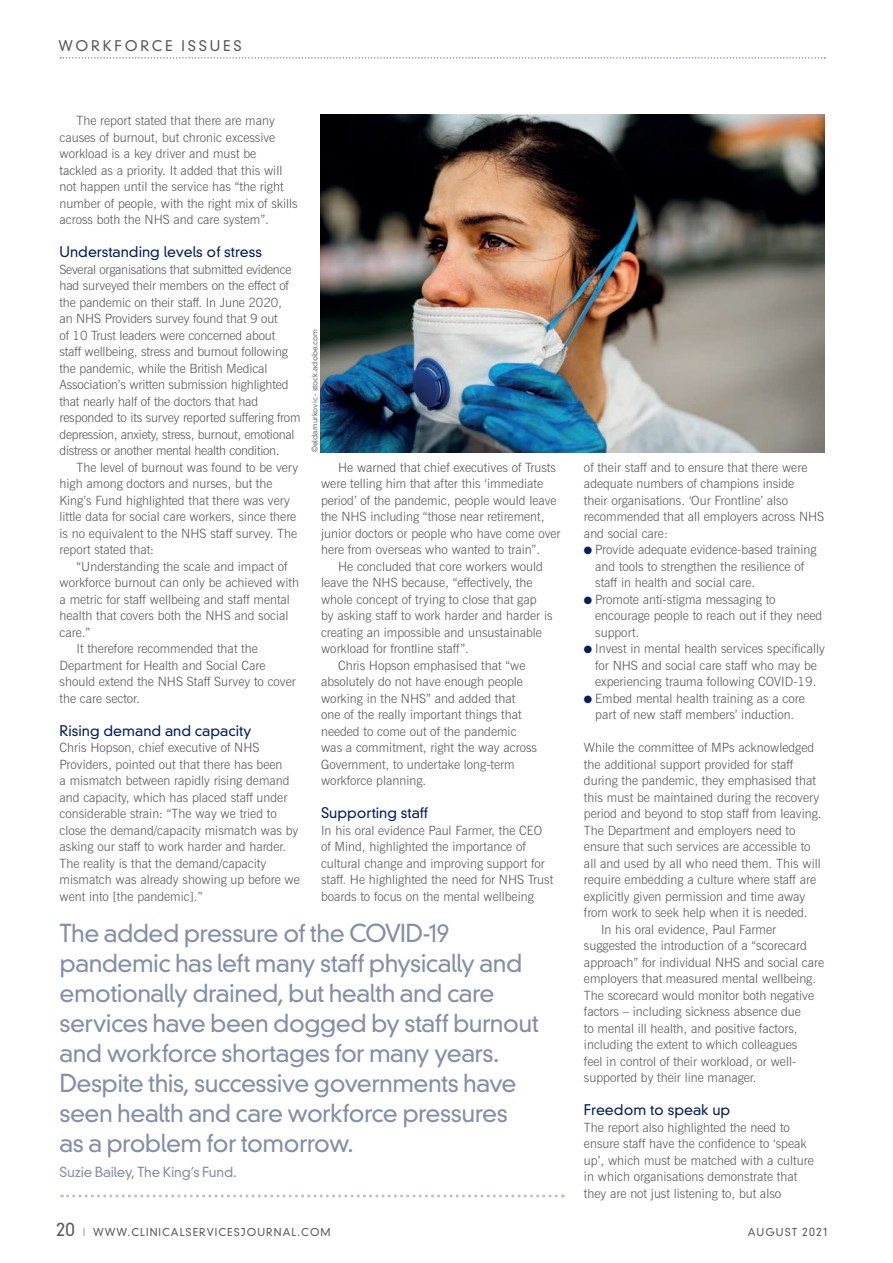
<style>
.page{position:relative;width:893px;height:1263px;background:#fff}
.page>*{position:absolute;margin:0;border:0;box-sizing:border-box;transform-origin:0 0}
._2_CSJ_Feat_Quote{font:300 24px/30px "DIN Neuzeit Grotesk";letter-spacing:-.025em;color:#828eaa}
._1_CSJ_Feat_Text_Xhe{font:300 14.25px "DIN Neuzeit Grotesk";color:#011e5f}
.t1{font:300 14.25px "DIN Neuzeit Grotesk";letter-spacing:.195em;color:#57585a}
._2_CSJ_Feat_Quote-2{font:300 13.5px "DIN Neuzeit Grotesk";letter-spacing:-.01em;color:#828eaa}
._1_CSJ_Feat_Text_ful{font:300 12.75px/16.5px "News Gothic BT";color:#57585a}
._1_CSJ_Feat_Text_ind{font:300 12.75px/16.5px "News Gothic BT";color:#57585a}
.t2{font:300 10.5px "DIN Neuzeit Grotesk";letter-spacing:.1em;color:#57585a}
._1_CSJ_Feat_Text_Cre{font:300 7.5px "DIN Neuzeit Grotesk";color:#6c6d70}
.s1{color:#011e5f}
.s2{font-size:18px}
.s3{font-family:"Gotham";font-size:11.25px}
.s4{font-size:11.25px}
</style>
<div class="page">
<svg style="left:60px;top:57px;width:765px;height:2px"></svg>
<img style="left:321px;top:115px;width:504px;height:337px">
<svg style="left:61px;top:1194px;width:502px;height:3px"></svg>
<p class="t1" style="left:58px;top:37px;width:185px">WORKFORCE ISSUES</p>
<p class="_1_CSJ_Feat_Text_ind" style="left:60px;top:112px;width:240px;text-indent:17px">The report stated that there are many causes of burnout, but chronic excessive workload is a key driver and must be<br>tackled as a priority. It added that this will not happen until the service has “the right number of people, with the right mix of skills across both the NHS and care system”.</p>
<p class="_1_CSJ_Feat_Text_Xhe" style="left:60px;top:243px;width:204px">Understanding levels of stress</p>
<p class="_1_CSJ_Feat_Text_ful" style="left:60px;top:261px;width:242px">Several organisations that submitted evidence had surveyed their members on the effect of the pandemic on their staff. In June 2020,<br>an NHS Providers survey found that 9 out<br>of 10 Trust leaders were concerned about<br>staff wellbeing, stress and burnout following the pandemic, while the British Medical Association’s written submission highlighted that nearly half of the doctors that had responded to its survey reported suffering from depression, anxiety, stress, burnout, emotional distress or another mental health condition.</p>
<p class="_1_CSJ_Feat_Text_ind" style="left:60px;top:459px;width:240px;text-indent:17px">The level of burnout was found to be very high among doctors and nurses, but the King’s Fund highlighted that there was very little data for social care workers, since there is no equivalent to the NHS staff survey. The report stated that:</p>
<p class="_1_CSJ_Feat_Text_ind" style="left:60px;top:558px;width:241px;text-indent:17px">“Understanding the scale and impact of workforce burnout can only be achieved with a metric for staff wellbeing and staff mental health that covers both the NHS and social care.”</p>
<p class="_1_CSJ_Feat_Text_ind" style="left:60px;top:640px;width:238px;text-indent:17px">It therefore recommended that the<br>Department for Health and Social Care should extend the NHS Staff Survey to cover the care sector.</p>
<p class="_1_CSJ_Feat_Text_Xhe" style="left:60px;top:722px;width:194px">Rising demand and capacity</p>
<p class="_1_CSJ_Feat_Text_ful" style="left:60px;top:739px;width:242px">Chris Hopson, chief executive of NHS Providers, pointed out that there has been<br>a mismatch between rapidly rising demand and capacity, which has placed staff under considerable strain: “The way we tried to close the demand/capacity mismatch was by asking our staff to work harder and harder.<br>The reality is that the demand/capacity mismatch was already showing up before we went into [the pandemic].”</p>
<p class="_1_CSJ_Feat_Text_Cre" style="left:310px;top:452px;width:125px;rotate:-90deg">©eldarnurkovic - stock.adobe.com</p>
<p class="_1_CSJ_Feat_Text_ind" style="left:321px;top:459px;width:241px;text-indent:17px">He warned that chief executives of Trusts were telling him that after this ‘immediate period’ of the pandemic, people would leave the NHS including “those near retirement, junior doctors or people who have come over here from overseas who wanted to train”.</p>
<p class="_1_CSJ_Feat_Text_ind" style="left:321px;top:558px;width:233px;text-indent:17px">He concluded that core workers would leave the NHS because, “effectively, the whole concept of trying to close that gap<br>by asking staff to work harder and harder is creating an impossible and unsustainable workload for frontline staff”.</p>
<p class="_1_CSJ_Feat_Text_ind" style="left:321px;top:657px;width:217px;text-indent:17px">Chris Hopson emphasised that “we absolutely do not have enough people working in the NHS” and added that one of the really important things that needed to come out of the pandemic was a commitment, right the way across Government, to undertake long-term workforce planning.</p>
<p class="_1_CSJ_Feat_Text_Xhe" style="left:321px;top:804px;width:109px">Supporting staff</p>
<p class="_1_CSJ_Feat_Text_ful" style="left:321px;top:822px;width:234px">In his oral evidence Paul Farmer, the CEO of Mind, highlighted the importance of cultural change and improving support for staff. He highlighted the need for NHS Trust boards to focus on the mental wellbeing</p>
<p class="_2_CSJ_Feat_Quote" style="left:60px;top:917px;width:481px">The added pressure of the COVID-19 pandemic has left many staff physically and emotionally drained, but health and care services have been dogged by staff burnout and workforce shortages for many years.<br>Despite this, successive governments have seen health and care workforce pressures<br>as a problem for tomorrow.</p>
<p class="_2_CSJ_Feat_Quote-2" style="left:60px;top:1164px;width:179px">Suzie Bailey, The King’s Fund.</p>
<p class="_1_CSJ_Feat_Text_ful" style="left:584px;top:459px;width:242px">of their staff and to ensure that there were adequate numbers of champions inside<br>their organisations. ‘Our Frontline’ also recommended that all employers across NHS and social care:</p>
<p class="_1_CSJ_Feat_Text_ful" style="left:595px;top:541px;width:223px;text-indent:-11px"><span class="s1">●</span> Provide adequate evidence-based training and tools to strengthen the resilience of staff in health and social care.</p>
<p class="_1_CSJ_Feat_Text_ful" style="left:595px;top:591px;width:229px;text-indent:-11px"><span class="s1">●</span> Promote anti-stigma messaging to encourage people to reach out if they need support.</p>
<p class="_1_CSJ_Feat_Text_ful" style="left:584px;top:640px;width:242px;text-align:center"><span class="s1">●</span> Invest in mental health services specifically for NHS and social care staff who may be experiencing trauma following COVID-19.</p>
<p class="_1_CSJ_Feat_Text_ful" style="left:584px;top:690px;width:222px;text-align:center"><span class="s1">●</span> Embed mental health training as a core part of new staff members’ induction.</p>
<p class="_1_CSJ_Feat_Text_ful" style="left:584px;top:739px;width:239px">While the committee of MPs acknowledged the additional support provided for staff during the pandemic, they emphasised that this must be maintained during the recovery period and beyond to stop staff from leaving.<br>The Department and employers need to ensure that such services are accessible to all and used by all who need them. This will require embedding a culture where staff are explicitly given permission and time away from work to seek help when it is needed.</p>
<p class="_1_CSJ_Feat_Text_ind" style="left:584px;top:921px;width:242px;text-indent:17px">In his oral evidence, Paul Farmer suggested the introduction of a “scorecard approach” for individual NHS and social care employers that measured mental wellbeing.<br>The scorecard would monitor both negative factors – including sickness absence due<br>to mental ill health, and positive factors, including the extent to which colleagues<br>feel in control of their workload, or well&shy;supported by their line manager.</p>
<p class="_1_CSJ_Feat_Text_Xhe" style="left:584px;top:1101px;width:148px">Freedom to speak up</p>
<p class="_1_CSJ_Feat_Text_ful" style="left:584px;top:1119px;width:231px">The report also highlighted the need to ensure staff have the confidence to ‘speak up’, which must be matched with a culture in which organisations demonstrate that they are not just listening to, but also</p>
<p class="t2" style="left:56px;top:1225px;width:276px"><span class="s2">20</span> <span class="s3">l</span> WWW.CLINICALSERVICESJOURNAL.COM</p>
<p class="t2" style="left:748px;top:1225px;width:81px">AUGUST <span class="s4">2021</span></p>
</div>
